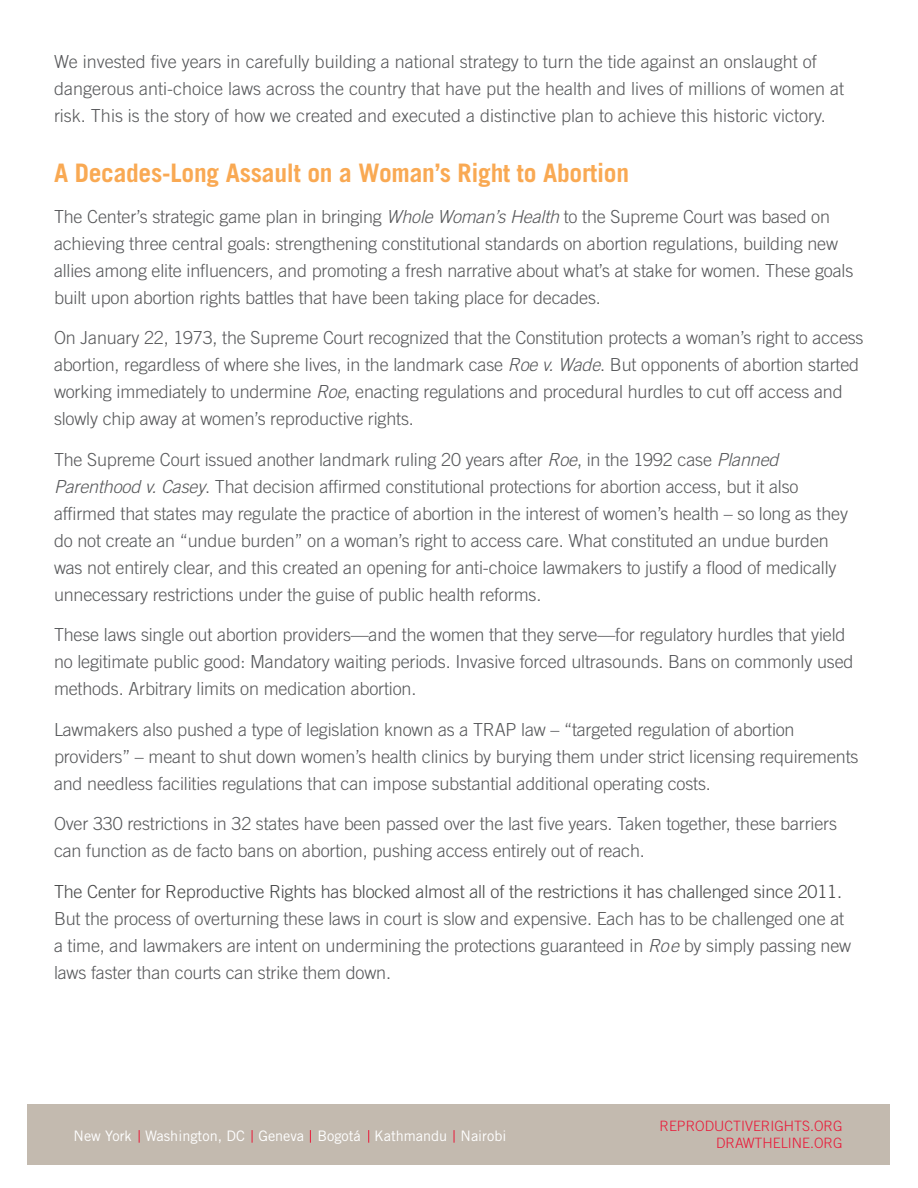
<style>
.page{position:relative;width:918px;height:1188px;background:#fff}
.page>*{position:absolute;margin:0;border:0;box-sizing:border-box;transform-origin:0 0}
.t1{font:700 25.5px "Trade Gothic";letter-spacing:-.01em;color:#f9a953}
.t2{font:300 18px/27px "Trade Gothic";letter-spacing:-.01em;color:#57585a}
.t3{font:300 18px "Trade Gothic";letter-spacing:-.01em;color:#474848}
.t4{font:14.55px "Trade Gothic";color:#fff}
.t5{font:300 14.25px/17.1px "Trade Gothic";color:#e91938;text-align:right}
.s1{font-style:italic}
</style>
<div class="page">
<div style="left:27px;top:1105px;width:862px;height:60px;background:#c3baaf"></div>
<svg style="left:139px;top:1130px;width:1px;height:13px"></svg>
<svg style="left:252px;top:1130px;width:1px;height:13px"></svg>
<svg style="left:368px;top:1130px;width:1px;height:13px"></svg>
<svg style="left:454px;top:1130px;width:1px;height:13px"></svg>
<svg style="left:310px;top:1130px;width:1px;height:13px"></svg>
<p class="t2" style="left:54px;top:48px;width:792px">We invested five years in carefully building a national strategy to turn the tide against an onslaught of dangerous anti-choice laws across the country that have put the health and lives of millions of women at risk. This is the story of how we created and executed a distinctive plan to achieve this historic victory.</p>
<h1 class="t1" style="left:54px;top:157px;width:577px">A Decades-Long Assault on a Woman’s Right to Abortion</h1>
<p class="t2" style="left:54px;top:203px;width:801px">The Center’s strategic game plan in bringing <span class="s1">Whole Woman’s Health</span> to the Supreme Court was based on achieving three central goals: strengthening constitutional standards on abortion regulations, building new allies among elite influencers, and promoting a fresh narrative about what’s at stake for women. These goals built upon abortion rights battles that have been taking place for decades.</p>
<p class="t2" style="left:54px;top:324px;width:811px">On January 22, 1973, the Supreme Court recognized that the Constitution protects a woman’s right to access abortion, regardless of where she lives, in the landmark case <span class="s1">Roe v. Wade</span>. But opponents of abortion started working immediately to undermine <span class="s1">Roe</span>, enacting regulations and procedural hurdles to cut off access and slowly chip away at women’s reproductive rights.</p>
<p class="t2" style="left:54px;top:446px;width:796px">The Supreme Court issued another landmark ruling 20 years after <span class="s1">Roe</span>, in the 1992 case <span class="s1">Planned Parenthood v. Casey</span>. That decision affirmed constitutional protections for abortion access, but it also affirmed that states may regulate the practice of abortion in the interest of women’s health – so long as they do not create an “undue burden” on a woman’s right to access care. What constituted an undue burden was not entirely clear, and this created an opening for anti-choice lawmakers to justify a flood of medically unnecessary restrictions under the guise of public health reforms.</p>
<p class="t2" style="left:54px;top:621px;width:801px">These laws single out abortion providers—and the women that they serve—for regulatory hurdles that yield no legitimate public good: Mandatory waiting periods. Invasive forced ultrasounds. Bans on commonly used methods. Arbitrary limits on medication abortion.</p>
<p class="t2" style="left:54px;top:716px;width:806px">Lawmakers also pushed a type of legislation known as a TRAP law – “targeted regulation of abortion providers” – meant to shut down women’s health clinics by burying them under strict licensing requirements and needless facilities regulations that can impose substantial additional operating costs.</p>
<p class="t2" style="left:54px;top:810px;width:785px">Over 330 restrictions in 32 states have been passed over the last five years. Taken together, these barriers can function as de facto bans on abortion, pushing access entirely out of reach.</p>
<p class="t3" style="left:54px;top:881px;width:790px">The Center for Reproductive Rights has blocked almost all of the restrictions it has challenged since 2011.</p>
<p class="t2" style="left:54px;top:905px;width:799px">But the process of overturning these laws in court is slow and expensive. Each has to be challenged one at a time, and lawmakers are intent on undermining the protections guaranteed in <span class="s1">Roe</span> by simply passing new laws faster than courts can strike them down.</p>
<p class="t4" style="left:74px;top:1127px;width:434px">New York Washington, DC Geneva Bogotá Kathmandu Nairobi</p>
<p class="t5" style="left:660px;top:1118px;width:184px">REPRODUCTIVERIGHTS.ORG<br>DRAWTHELINE.ORG</p>
</div>
